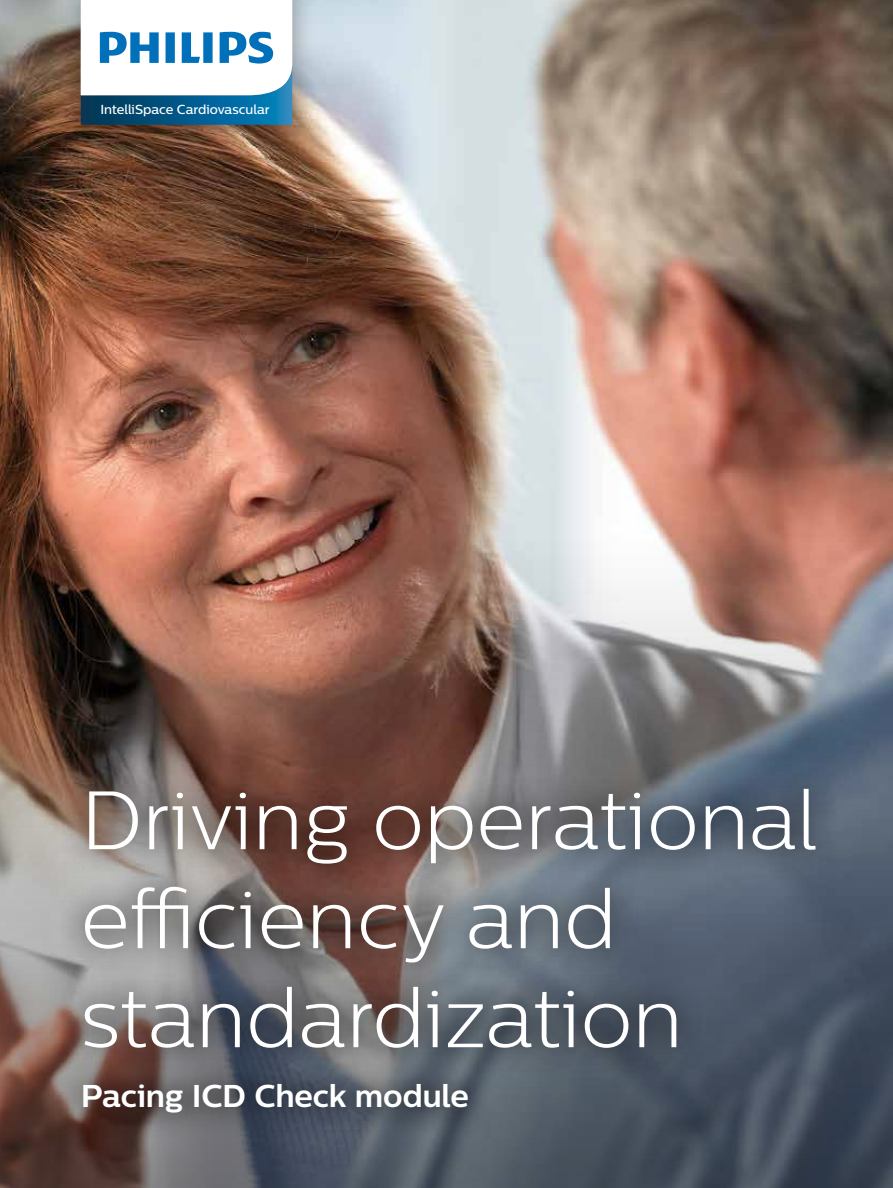
<style>
.page{position:relative;width:893px;height:1188px;background:#fff}
.page>*{position:absolute;margin:0;border:0;box-sizing:border-box;transform-origin:0 0}
.t1{font:300 82.5px/99px "Centrale Sans";color:#fff}
.t2{font:700 31.5px "Centrale Sans";letter-spacing:-.01em;color:#fff}
.t3{font:500 13.05px "Centrale Sans";color:#fff}
</style>
<div class="page">
<img style="left:0;top:0;width:893px;height:537px">
<img style="left:0;top:537px;width:893px;height:651px">
<svg style="left:56px;top:764px;width:785px;height:376px;background:#646369"></svg>
<div style="left:57px;top:0;width:259px;height:148px;background:#000;opacity:.35"></div>
<svg style="left:81px;top:0;width:211px;height:125px"></svg>
<p class="t3" style="left:100px;top:102px;width:171px">IntelliSpace Cardiovascular</p>
<p class="t1" style="left:81px;top:770px;width:739px">Driving operational efficiency and standardization</p>
<p class="t2" style="left:81px;top:1077px;width:390px">Pacing ICD Check module</p>
</div>
